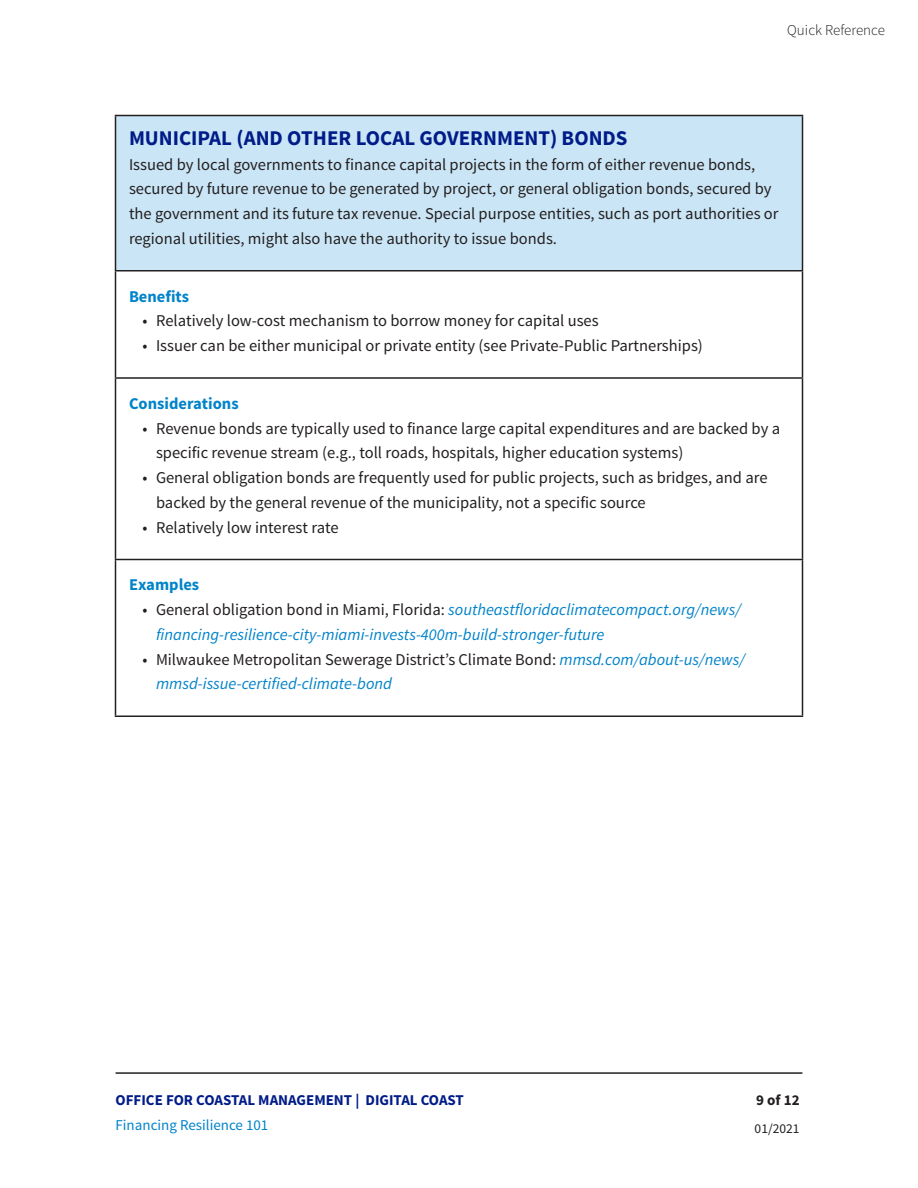
<style>
.page{position:relative;width:918px;height:1188px;background:#fff}
.page>*{position:absolute;margin:0;border:0;box-sizing:border-box;transform-origin:0 0}
.t1{font:700 21px "Source Sans Pro";color:#001c88}
.t2{font:16.5px/24.8px "Source Sans Pro";color:#231f20}
.t3{font:italic 16.5px/24.8px "Source Sans Pro";color:#0083ca}
.t4{font:700 16.5px "Source Sans Pro";color:#0083ca}
.t5{font:700 15px "Source Sans Pro";color:#001c88}
.t6{font:15px "Source Sans Pro";color:#0083ca}
.t7{font:300 15px "Source Sans Pro";color:#231f20}
.t8{font:700 15px "Source Sans Pro";color:#231f20}
.t9{font:13.5px "Source Sans Pro";color:#231f20}
.s1{font-style:normal;color:#231f20}
</style>
<div class="page">
<hr style="left:116px;top:1072px;width:686px;height:2px;background:#231f20">
<div style="left:116px;top:116px;width:686px;height:155px;background:#cae5f5"></div>
<hr style="left:115px;top:115px;width:688px;height:1px;background:#231f20">
<hr style="left:115px;top:116px;width:1px;height:154px;background:#231f20">
<hr style="left:802px;top:116px;width:1px;height:154px;background:#231f20">
<hr style="left:115px;top:270px;width:688px;height:2px;background:#231f20">
<hr style="left:115px;top:272px;width:1px;height:105px;background:#231f20">
<hr style="left:802px;top:272px;width:1px;height:105px;background:#231f20">
<hr style="left:115px;top:377px;width:688px;height:2px;background:#231f20">
<hr style="left:115px;top:379px;width:1px;height:180px;background:#231f20">
<hr style="left:802px;top:379px;width:1px;height:180px;background:#231f20">
<hr style="left:115px;top:559px;width:688px;height:1px;background:#231f20">
<hr style="left:115px;top:560px;width:1px;height:156px;background:#231f20">
<hr style="left:802px;top:560px;width:1px;height:156px;background:#231f20">
<hr style="left:115px;top:716px;width:688px;height:1px;background:#231f20">
<p class="t7" style="left:787px;top:21px;width:99px">Quick Reference</p>
<p class="t1" style="left:129px;top:124px;width:500px">MUNICIPAL (AND OTHER LOCAL GOVERNMENT) BONDS</p>
<p class="t2" style="left:129px;top:152px;width:651px">Issued by local governments to finance capital projects in the form of either revenue bonds, secured by future revenue to be generated by project, or general obligation bonds, secured by the government and its future tax revenue. Special purpose entities, such as port authorities or regional utilities, might also have the authority to issue bonds.</p>
<p class="t4" style="left:129px;top:285px;width:62px">Benefits</p>
<p class="t2" style="left:142px;top:309px;width:458px">• Relatively low-cost mechanism to borrow money for capital uses</p>
<p class="t2" style="left:142px;top:333px;width:562px">• Issuer can be either municipal or private entity (see Private-Public Partnerships)</p>
<p class="t4" style="left:129px;top:393px;width:111px">Considerations</p>
<p class="t2" style="left:156px;top:416px;width:626px;text-indent:-14px">• Revenue bonds are typically used to finance large capital expenditures and are backed by a specific revenue stream (e.g., toll roads, hospitals, higher education systems)</p>
<p class="t2" style="left:156px;top:465px;width:613px;text-indent:-14px">• General obligation bonds are frequently used for public projects, such as bridges, and are backed by the general revenue of the municipality, not a specific source</p>
<p class="t2" style="left:142px;top:515px;width:198px">• Relatively low interest rate</p>
<p class="t4" style="left:129px;top:574px;width:72px">Examples</p>
<p class="t3" style="left:156px;top:597px;width:587px;text-indent:-14px"><span class="s1">• General obligation bond in Miami, Florida:</span> southeastfloridaclimatecompact.org/news/ financing-resilience-city-miami-invests-400m-build-stronger-future</p>
<p class="t3" style="left:156px;top:647px;width:591px;text-indent:-14px"><span class="s1">• Milwaukee Metropolitan Sewerage District’s Climate Bond:</span> mmsd.com/about-us/news/ mmsd-issue-certified-climate-bond</p>
<p class="t5" style="left:116px;top:1090px;width:350px">OFFICE FOR COASTAL MANAGEMENT | DIGITAL COAST</p>
<p class="t6" style="left:116px;top:1115px;width:154px">Financing Resilience 101</p>
<p class="t8" style="left:756px;top:1090px;width:45px">9 of 12</p>
<p class="t9" style="left:755px;top:1120px;width:46px">01/2021</p>
</div>
